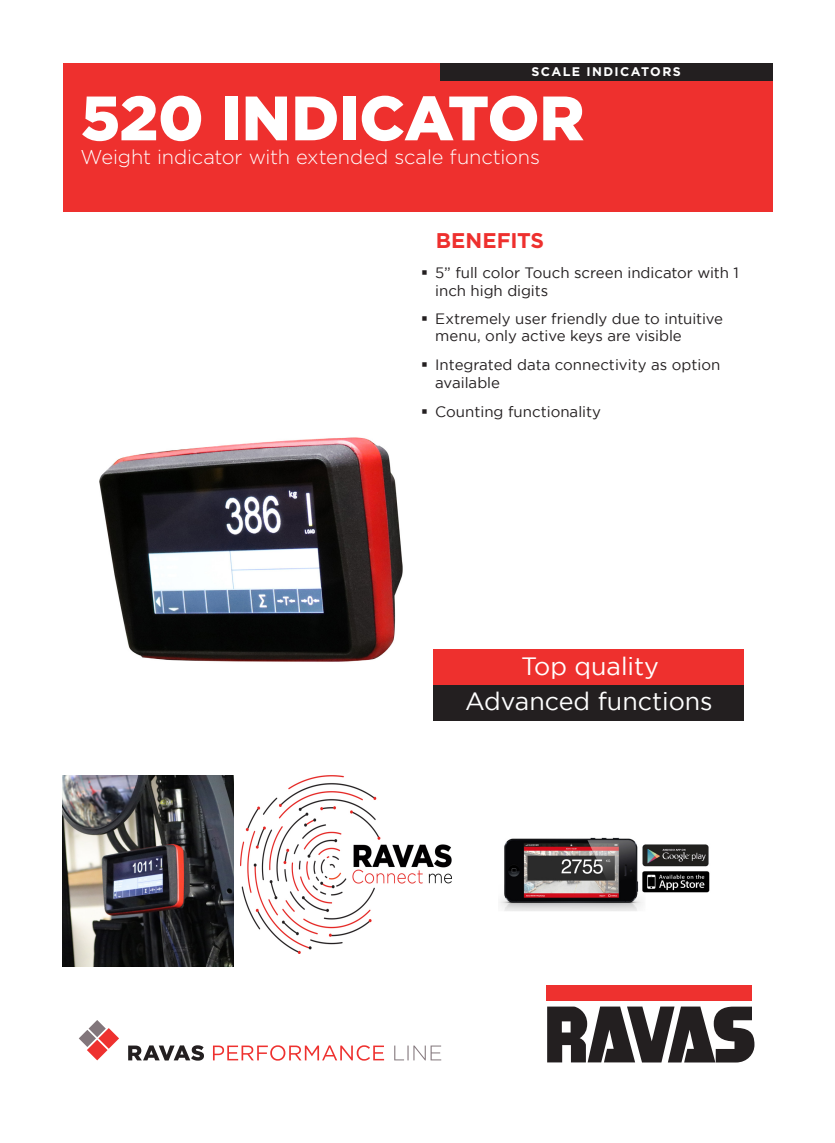
<style>
.page{position:relative;width:835px;height:1143px;background:#fff}
.page>*{position:absolute;margin:0;border:0;box-sizing:border-box;transform-origin:0 0}
.t1{font:900 62.5px "Gotham";letter-spacing:-.005em;color:#fff}
.t2{font:25px "Gotham";color:#fff}
.t3{font:700 21.25px "Gotham";color:#ee302e}
.t4{font:300 20px "Gotham";letter-spacing:-.005em;color:#fff}
.t5{font:15px/18px "Gotham";color:#231f20}
.t6{font:700 12.5px "Gotham";letter-spacing:.11em;color:#fff}
</style>
<div class="page">
<img style="left:99px;top:437px;width:304px;height:225px">
<div style="left:63px;top:63px;width:709px;height:149px;background:#ee302e"></div>
<div style="left:433px;top:649px;width:310px;height:36px;background:#ee302e"></div>
<div style="left:433px;top:685px;width:310px;height:35px;background:#231f20"></div>
<div style="left:546px;top:985px;width:205px;height:16px;background:#ee312f"></div>
<svg style="left:547px;top:1006px;width:207px;height:56px"></svg>
<div style="left:439px;top:63px;width:333px;height:17px;background:#231f20"></div>
<img style="left:63px;top:775px;width:171px;height:191px">
<img style="left:240px;top:775px;width:211px;height:178px">
<svg style="left:79px;top:1020px;width:40px;height:40px"></svg>
<svg style="left:394px;top:1045px;width:47px;height:15px"></svg>
<svg style="left:213px;top:1045px;width:171px;height:15px"></svg>
<svg style="left:128px;top:1045px;width:76px;height:15px"></svg>
<img style="left:500px;top:837px;width:210px;height:74px">
<p class="t6" style="left:531px;top:64px;width:151px">SCALE INDICATORS</p>
<p class="t1" style="left:81px;top:82px;width:504px">520 INDICATOR</p>
<p class="t4" style="left:80px;top:146px;width:461px">Weight indicator with extended scale functions</p>
<p class="t3" style="left:435px;top:228px;width:110px">BENEFITS</p>
<p class="t5" style="left:435px;top:263px;width:305px">5” full color Touch screen indicator with 1 inch high digits</p>
<p class="t5" style="left:435px;top:309px;width:289px;line-height:17.5px">Extremely user friendly due to intuitive menu, only active keys are visible</p>
<p class="t5" style="left:435px;top:355px;width:286px">Integrated data connectivity as option available</p>
<p class="t5" style="left:435px;top:402px;width:167px">Counting functionality</p>
<p class="t2" style="left:521px;top:652px;width:139px">Top quality</p>
<p class="t2" style="left:465px;top:687px;width:249px">Advanced functions</p>
</div>
